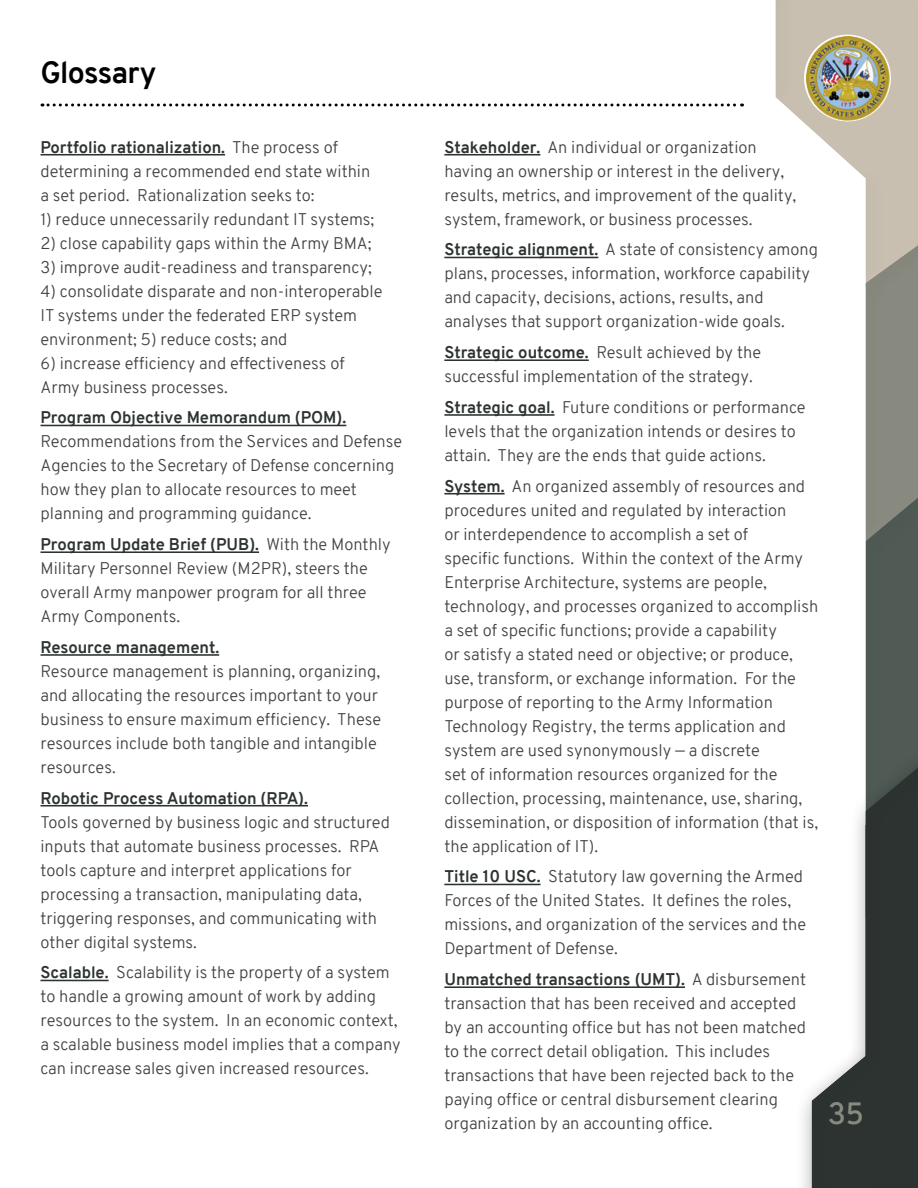
<style>
.page{position:relative;width:918px;height:1188px;background:#fff}
.page>*{position:absolute;margin:0;border:0;box-sizing:border-box;transform-origin:0 0}
.H2c__hide_from_TOC{font:700 30px "Overpass";letter-spacing:-.02em;color:#000}
.t1{font:600 30px "Overpass";color:#888a80}
.Body{font:300 16.5px/24px "Overpass";color:#414042}
.s1{font-weight:700;color:#2c3330}
</style>
<div class="page">
<hr style="left:40px;top:154px;width:185px;height:2px;background:#2c3330">
<hr style="left:40px;top:425px;width:306px;height:1px;background:#2c3330">
<hr style="left:40px;top:551px;width:219px;height:2px;background:#2c3330">
<hr style="left:40px;top:654px;width:179px;height:2px;background:#2c3330">
<hr style="left:40px;top:805px;width:268px;height:2px;background:#2c3330">
<hr style="left:40px;top:980px;width:69px;height:1px;background:#2c3330">
<hr style="left:444px;top:154px;width:96px;height:2px;background:#2c3330">
<hr style="left:444px;top:257px;width:154px;height:1px;background:#2c3330">
<hr style="left:444px;top:359px;width:145px;height:2px;background:#2c3330">
<hr style="left:444px;top:414px;width:110px;height:2px;background:#2c3330">
<hr style="left:444px;top:493px;width:61px;height:2px;background:#2c3330">
<hr style="left:444px;top:884px;width:97px;height:1px;background:#2c3330">
<hr style="left:444px;top:986px;width:241px;height:2px;background:#2c3330">
<svg style="left:42px;top:104px;width:701px;height:2px"></svg>
<svg style="left:775px;top:0;width:143px;height:740px"></svg>
<div style="left:794px;top:740px;width:124px;height:448px;background:#000;opacity:.5"></div>
<div style="left:809px;top:741px;width:109px;height:447px;background:#000;opacity:.37"></div>
<div style="left:787px;top:18px;width:121px;height:113px;background:#000;opacity:.37"></div>
<p class="H2c__hide_from_TOC" style="left:40px;top:51px;width:118px">Glossary</p>
<p class="Body" style="left:40px;top:135px;width:331px"><span class="s1">Portfolio rationalization.</span> The process of determining a recommended end state within a set period. Rationalization seeks to:</p>
<p class="Body" style="left:40px;top:207px;width:335px">1) reduce unnecessarily redundant IT systems;</p>
<p class="Body" style="left:40px;top:231px;width:333px">2) close capability gaps within the Army BMA;</p>
<p class="Body" style="left:40px;top:255px;width:333px">3) improve audit-readiness and transparency;</p>
<p class="Body" style="left:40px;top:279px;width:344px">4) consolidate disparate and non-interoperable<br>IT systems under the federated ERP system environment; 5) reduce costs; and</p>
<p class="Body" style="left:40px;top:351px;width:306px">6) increase efficiency and effectiveness of<br>Army business processes.</p>
<p class="Body" style="left:40px;top:406px;width:363px"><span class="s1">Program Objective Memorandum (POM).<br></span>Recommendations from the Services and Defense Agencies to the Secretary of Defense concerning how they plan to allocate resources to meet planning and programming guidance.</p>
<p class="Body" style="left:40px;top:532px;width:352px"><span class="s1">Program Update Brief (PUB).</span> With the Monthly Military Personnel Review (M2PR), steers the overall Army manpower program for all three Army Components.</p>
<p class="Body" style="left:40px;top:635px;width:342px"><span class="s1">Resource management.<br></span>Resource management is planning, organizing, and allocating the resources important to your business to ensure maximum efficiency. These resources include both tangible and intangible resources.</p>
<p class="Body" style="left:40px;top:786px;width:351px"><span class="s1">Robotic Process Automation (RPA).<br></span>Tools governed by business logic and structured inputs that automate business processes. RPA tools capture and interpret applications for processing a transaction, manipulating data, triggering responses, and communicating with other digital systems.</p>
<p class="Body" style="left:40px;top:961px;width:362px"><span class="s1">Scalable.</span> Scalability is the property of a system to handle a growing amount of work by adding resources to the system. In an economic context, a scalable business model implies that a company can increase sales given increased resources.</p>
<p class="Body" style="left:444px;top:135px;width:353px"><span class="s1">Stakeholder.</span> An individual or organization having an ownership or interest in the delivery, results, metrics, and improvement of the quality, system, framework, or business processes.</p>
<p class="Body" style="left:444px;top:238px;width:375px"><span class="s1">Strategic alignment.</span> A state of consistency among plans, processes, information, workforce capability and capacity, decisions, actions, results, and analyses that support organization-wide goals.</p>
<p class="Body" style="left:444px;top:340px;width:318px"><span class="s1">Strategic outcome.</span> Result achieved by the successful implementation of the strategy.</p>
<p class="Body" style="left:444px;top:395px;width:363px"><span class="s1">Strategic goal.</span> Future conditions or performance levels that the organization intends or desires to attain. They are the ends that guide actions.</p>
<p class="Body" style="left:444px;top:474px;width:375px"><span class="s1">System.</span> An organized assembly of resources and procedures united and regulated by interaction<br>or interdependence to accomplish a set of<br>specific functions. Within the context of the Army Enterprise Architecture, systems are people, technology, and processes organized to accomplish a set of specific functions; provide a capability<br>or satisfy a stated need or objective; or produce, use, transform, or exchange information. For the purpose of reporting to the Army Information Technology Registry, the terms application and system are used synonymously — a discrete<br>set of information resources organized for the collection, processing, maintenance, use, sharing, dissemination, or disposition of information (that is, the application of IT).</p>
<p class="Body" style="left:444px;top:865px;width:363px"><span class="s1">Title 10 USC.</span> Statutory law governing the Armed Forces of the United States. It defines the roles, missions, and organization of the services and the Department of Defense.</p>
<p class="Body" style="left:444px;top:967px;width:363px"><span class="s1">Unmatched transactions (UMT).</span> A disbursement transaction that has been received and accepted by an accounting office but has not been matched to the correct detail obligation. This includes transactions that have been rejected back to the paying office or central disbursement clearing organization by an accounting office.</p>
<h1 class="t1" style="left:828px;top:1093px;width:38px">35</h1>
</div>
